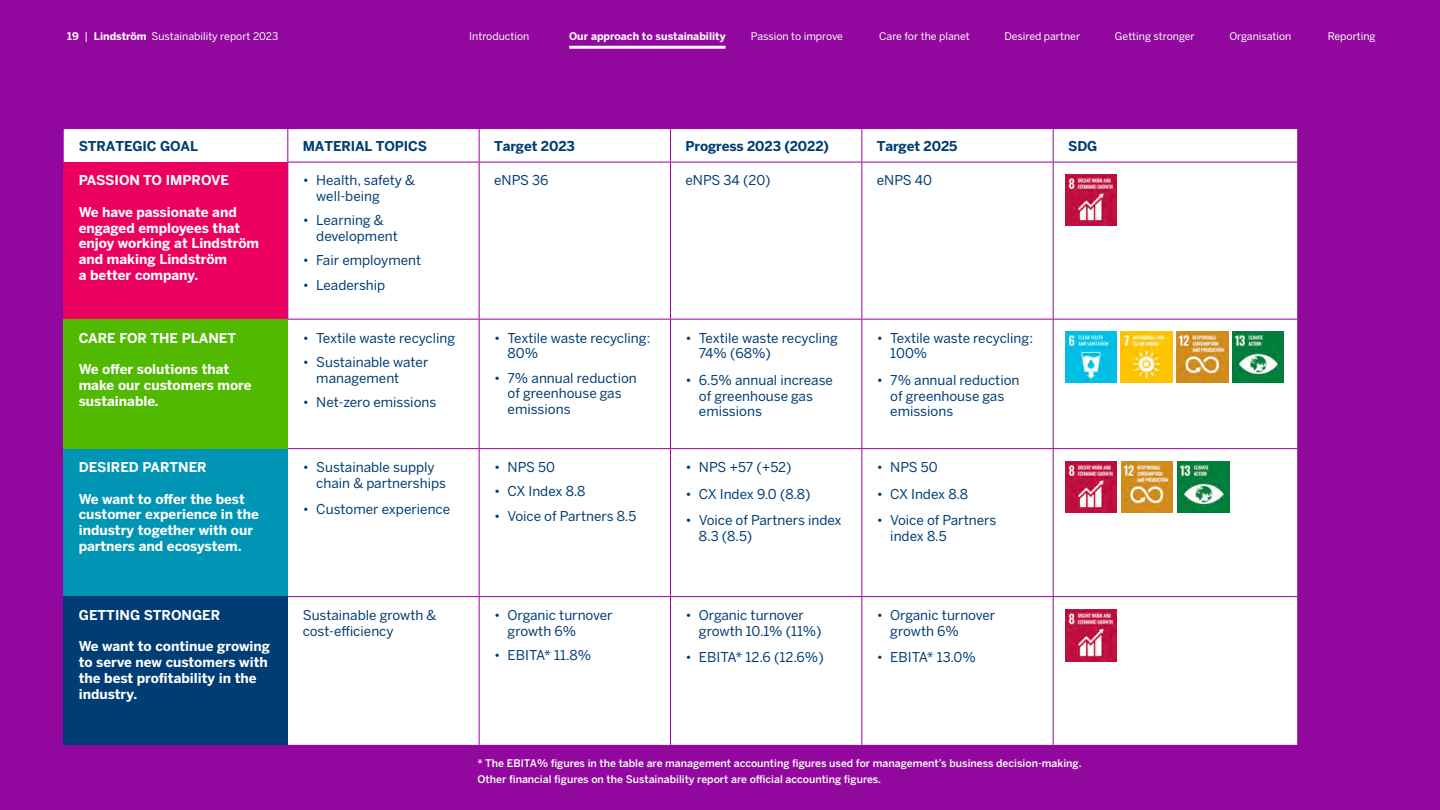
<style>
.page{position:relative;width:1440px;height:810px;background:#92079e}
.page>*{position:absolute;margin:0;border:0;box-sizing:border-box;transform-origin:0 0}
.Väliotsikko_musta{font:13.5px/15.8px "Benton Sans";color:#003d74}
.Väliotsikko_valk{font:700 13.5px/15.8px "Benton Sans";color:#fff}
.Taulukon_graafin_otsikko{font:700 13.5px "Benton Sans";letter-spacing:-.01em;color:#003d74}
.Väliotsikko_musta-2{font:700 13.5px "Benton Sans";color:#fff}
.Leipis_valk{font:500 10.5px/15.8px "Benton Sans";color:#fff}
.t1{font:10.5px "Benton Sans";color:#fff}
.t2{font:700 10.5px "Benton Sans";color:#fff}
.s1{font-weight:700}
</style>
<div class="page">
<div style="left:64px;top:129px;width:1233px;height:33px;background:#fff"></div>
<div style="left:64px;top:162px;width:224px;height:157px;background:#ec005f"></div>
<div style="left:288px;top:163px;width:1009px;height:582px;background:#fff"></div>
<div style="left:64px;top:319px;width:224px;height:130px;background:#51b900"></div>
<div style="left:64px;top:449px;width:224px;height:148px;background:#0095b5"></div>
<div style="left:64px;top:597px;width:224px;height:148px;background:#003d74"></div>
<hr style="left:288px;top:448px;width:191px;height:1px;background:#92079e">
<hr style="left:479px;top:320px;width:1px;height:128px;background:#92079e">
<hr style="left:670px;top:320px;width:1px;height:128px;background:#92079e">
<hr style="left:861px;top:320px;width:1px;height:128px;background:#92079e">
<hr style="left:479px;top:448px;width:191px;height:1px;background:#92079e">
<hr style="left:479px;top:449px;width:1px;height:147px;background:#92079e">
<hr style="left:670px;top:448px;width:192px;height:1px;background:#92079e">
<hr style="left:670px;top:449px;width:1px;height:147px;background:#92079e">
<hr style="left:862px;top:448px;width:191px;height:1px;background:#92079e">
<hr style="left:861px;top:449px;width:1px;height:147px;background:#92079e">
<hr style="left:1053px;top:320px;width:1px;height:128px;background:#92079e">
<hr style="left:1053px;top:448px;width:244px;height:1px;background:#92079e">
<hr style="left:1053px;top:449px;width:1px;height:147px;background:#92079e">
<hr style="left:287px;top:162px;width:1px;height:157px;background:#92079e">
<hr style="left:479px;top:162px;width:1px;height:157px;background:#92079e">
<hr style="left:670px;top:162px;width:1px;height:157px;background:#92079e">
<hr style="left:861px;top:162px;width:1px;height:157px;background:#92079e">
<hr style="left:1053px;top:162px;width:1px;height:157px;background:#92079e">
<hr style="left:287px;top:319px;width:192px;height:1px;background:#92079e">
<hr style="left:479px;top:319px;width:191px;height:1px;background:#92079e">
<hr style="left:670px;top:319px;width:192px;height:1px;background:#92079e">
<hr style="left:862px;top:319px;width:191px;height:1px;background:#92079e">
<hr style="left:1053px;top:319px;width:244px;height:1px;background:#92079e">
<hr style="left:287px;top:129px;width:1px;height:33px;background:#92079e">
<hr style="left:479px;top:129px;width:1px;height:33px;background:#92079e">
<hr style="left:670px;top:129px;width:1px;height:33px;background:#92079e">
<hr style="left:861px;top:129px;width:1px;height:33px;background:#92079e">
<hr style="left:1053px;top:129px;width:1px;height:33px;background:#92079e">
<hr style="left:288px;top:596px;width:191px;height:1px;background:#92079e">
<hr style="left:479px;top:596px;width:191px;height:1px;background:#92079e">
<hr style="left:479px;top:597px;width:1px;height:148px;background:#92079e">
<hr style="left:670px;top:596px;width:192px;height:1px;background:#92079e">
<hr style="left:670px;top:597px;width:1px;height:148px;background:#92079e">
<hr style="left:862px;top:596px;width:191px;height:1px;background:#92079e">
<hr style="left:861px;top:597px;width:1px;height:148px;background:#92079e">
<hr style="left:1053px;top:596px;width:244px;height:1px;background:#92079e">
<hr style="left:1053px;top:597px;width:1px;height:148px;background:#92079e">
<img style="left:1065px;top:174px;width:52px;height:52px">
<img style="left:1121px;top:461px;width:52px;height:52px">
<img style="left:1232px;top:331px;width:52px;height:52px">
<img style="left:1121px;top:331px;width:51px;height:52px">
<img style="left:1178px;top:461px;width:51px;height:52px">
<img style="left:1065px;top:461px;width:52px;height:52px">
<img style="left:1065px;top:610px;width:52px;height:51px">
<img style="left:1065px;top:331px;width:52px;height:52px">
<img style="left:1177px;top:331px;width:51px;height:52px">
<hr style="left:569px;top:46px;width:157px;height:3px;background:#fff">
<p class="t1" style="left:67px;top:30px;width:213px"><span class="s1">19</span> | <span class="s1">Lindström</span> Sustainability report 2023</p>
<p class="t1" style="left:469px;top:30px;width:62px">Introduction</p>
<p class="t2" style="left:569px;top:29px;width:158px">Our approach to sustainability</p>
<p class="t1" style="left:751px;top:30px;width:94px">Passion to improve</p>
<p class="t1" style="left:879px;top:30px;width:92px">Care for the planet</p>
<p class="t1" style="left:1004px;top:30px;width:77px">Desired partner</p>
<p class="t1" style="left:1115px;top:30px;width:81px">Getting stronger</p>
<p class="t1" style="left:1229px;top:30px;width:64px">Organisation</p>
<p class="t1" style="left:1328px;top:30px;width:49px">Reporting</p>
<h6 class="Taulukon_graafin_otsikko" style="left:79px;top:137px;width:121px">STRATEGIC GOAL</h6>
<h6 class="Taulukon_graafin_otsikko" style="left:303px;top:137px;width:126px">MATERIAL TOPICS</h6>
<h6 class="Taulukon_graafin_otsikko" style="left:494px;top:137px;width:82px">Target 2023</h6>
<h6 class="Taulukon_graafin_otsikko" style="left:685px;top:137px;width:145px">Progress 2023 (2022)</h6>
<h6 class="Taulukon_graafin_otsikko" style="left:877px;top:137px;width:82px">Target 2025</h6>
<h6 class="Taulukon_graafin_otsikko" style="left:1068px;top:137px;width:31px">SDG</h6>
<h6 class="Väliotsikko_musta-2" style="left:79px;top:172px;width:152px">PASSION TO IMPROVE</h6>
<h6 class="Väliotsikko_valk" style="left:79px;top:204px;width:182px">We have passionate and engaged employees that enjoy working at Lindström and making Lindström<br>a better company.</h6>
<h6 class="Väliotsikko_musta" style="left:494px;top:173px;width:56px">eNPS 36</h6>
<h6 class="Väliotsikko_musta" style="left:685px;top:173px;width:87px">eNPS 34 (20)</h6>
<h6 class="Väliotsikko_musta" style="left:877px;top:173px;width:57px">eNPS 40</h6>
<h6 class="Väliotsikko_musta" style="left:316px;top:173px;width:100px;text-indent:-14px">• Health, safety &amp; well-being</h6>
<h6 class="Väliotsikko_musta" style="left:316px;top:213px;width:83px;text-indent:-14px">• Learning &amp; development</h6>
<h6 class="Väliotsikko_musta" style="left:303px;top:253px;width:120px">• Fair employment</h6>
<h6 class="Väliotsikko_musta" style="left:303px;top:277px;width:84px">• Leadership</h6>
<h6 class="Väliotsikko_musta-2" style="left:79px;top:329px;width:159px">CARE FOR THE PLANET</h6>
<h6 class="Väliotsikko_valk" style="left:79px;top:361px;width:174px">We offer solutions that make our customers more sustainable.</h6>
<h6 class="Väliotsikko_musta-2" style="left:79px;top:459px;width:130px">DESIRED PARTNER</h6>
<h6 class="Väliotsikko_valk" style="left:79px;top:491px;width:182px">We want to offer the best customer experience in the industry together with our partners and ecosystem.</h6>
<h6 class="Väliotsikko_musta-2" style="left:79px;top:607px;width:143px">GETTING STRONGER</h6>
<h6 class="Väliotsikko_valk" style="left:79px;top:639px;width:193px">We want to continue growing to serve new customers with the best profitability in the industry.</h6>
<h6 class="Väliotsikko_musta" style="left:303px;top:330px;width:154px">• Textile waste recycling</h6>
<h6 class="Väliotsikko_musta" style="left:316px;top:354px;width:114px;text-indent:-14px">• Sustainable water management</h6>
<h6 class="Väliotsikko_musta" style="left:303px;top:394px;width:135px">• Net-zero emissions</h6>
<h6 class="Väliotsikko_musta" style="left:316px;top:459px;width:131px;text-indent:-14px">• Sustainable supply chain &amp; partnerships</h6>
<h6 class="Väliotsikko_musta" style="left:303px;top:502px;width:149px">• Customer experience</h6>
<h6 class="Väliotsikko_musta" style="left:508px;top:330px;width:144px;text-indent:-14px">• Textile waste recycling:<br>80%</h6>
<h6 class="Väliotsikko_musta" style="left:508px;top:370px;width:131px;text-indent:-14px">• 7% annual reduction of greenhouse gas emissions</h6>
<h6 class="Väliotsikko_musta" style="left:494px;top:459px;width:63px">• NPS 50</h6>
<h6 class="Väliotsikko_musta" style="left:494px;top:484px;width:93px">• CX Index 8.8</h6>
<h6 class="Väliotsikko_musta" style="left:494px;top:508px;width:144px">• Voice of Partners 8.5</h6>
<h6 class="Väliotsikko_musta" style="left:303px;top:607px;width:135px">Sustainable growth &amp; cost-efficiency</h6>
<h6 class="Väliotsikko_musta" style="left:508px;top:607px;width:107px;text-indent:-14px">• Organic turnover growth 6%</h6>
<h6 class="Väliotsikko_musta" style="left:494px;top:647px;width:99px">• EBITA* 11.8%</h6>
<h6 class="Väliotsikko_musta" style="left:699px;top:330px;width:141px;text-indent:-14px">• Textile waste recycling<br>74% (68%)</h6>
<h6 class="Väliotsikko_musta" style="left:699px;top:372px;width:136px;text-indent:-14px">• 6.5% annual increase of greenhouse gas emissions</h6>
<h6 class="Väliotsikko_musta" style="left:685px;top:459px;width:108px">• NPS +57 (+52)</h6>
<h6 class="Väliotsikko_musta" style="left:685px;top:486px;width:127px">• CX Index 9.0 (8.8)</h6>
<h6 class="Väliotsikko_musta" style="left:699px;top:512px;width:144px;text-indent:-14px">• Voice of Partners index<br>8.3 (8.5)</h6>
<h6 class="Väliotsikko_musta" style="left:699px;top:607px;width:124px;text-indent:-14px">• Organic turnover growth 10.1% (11%)</h6>
<h6 class="Väliotsikko_musta" style="left:685px;top:649px;width:140px">• EBITA* 12.6 (12.6%)</h6>
<h6 class="Väliotsikko_musta" style="left:890px;top:330px;width:144px;text-indent:-14px">• Textile waste recycling:<br>100%</h6>
<h6 class="Väliotsikko_musta" style="left:890px;top:372px;width:131px;text-indent:-14px">• 7% annual reduction of greenhouse gas emissions</h6>
<h6 class="Väliotsikko_musta" style="left:877px;top:459px;width:63px">• NPS 50</h6>
<h6 class="Väliotsikko_musta" style="left:877px;top:486px;width:93px">• CX Index 8.8</h6>
<h6 class="Väliotsikko_musta" style="left:890px;top:512px;width:107px;text-indent:-14px">• Voice of Partners index 8.5</h6>
<h6 class="Väliotsikko_musta" style="left:890px;top:607px;width:107px;text-indent:-14px">• Organic turnover growth 6%</h6>
<h6 class="Väliotsikko_musta" style="left:877px;top:649px;width:101px">• EBITA* 13.0%</h6>
<p class="Leipis_valk" style="left:478px;top:756px;width:605px">* The EBITA% figures in the table are management accounting figures used for management’s business decision-making.<br>Other financial figures on the Sustainability report are official accounting figures.</p>
</div>
